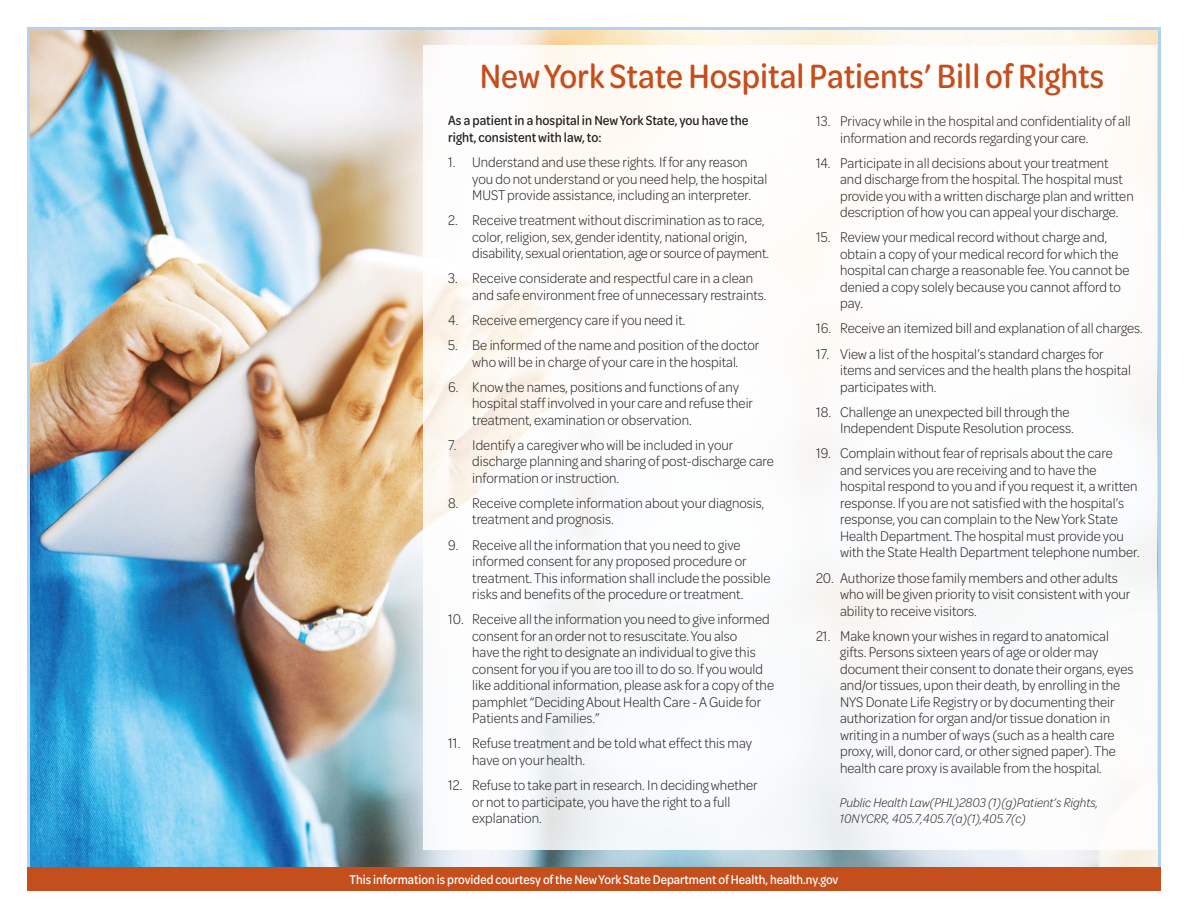
<style>
.page{position:relative;width:1188px;height:918px;background:#fff}
.page>*{position:absolute;margin:0;border:0;box-sizing:border-box;transform-origin:0 0}
.t1{font:500 36px "Omnes Cond";color:#c54e1d}
.t2{font:300 15px/16.5px "Omnes Cond";color:#231f20}
.t3{font:500 14.25px/17.1px "Omnes Cond";color:#231f20}
.t4{font:500 13.5px "Omnes Cond";color:#fff}
.t5{font:italic 300 13.5px/16.2px "Omnes Cond";color:#231f20}
</style>
<div class="page">
<img style="left:31px;top:31px;width:1126px;height:836px">
<div style="left:423px;top:45px;width:734px;height:805px;background:#fff"></div>
<div style="left:27px;top:867px;width:1134px;height:24px;background:#c54e1d"></div>
<h1 class="t1" style="left:480px;top:52px;width:626px">New York State Hospital Patients’ Bill of Rights</h1>
<p class="t3" style="left:448px;top:111px;width:302px">As a patient in a hospital in New York State, you have the right, consistent with law, to:</p>
<p class="t2" style="left:472px;top:153px;width:297px;text-indent:-24px">1. Understand and use these rights. If for any reason you do not understand or you need help, the hospital<br>MUST provide assistance, including an interpreter.</p>
<p class="t2" style="left:472px;top:211px;width:298px;text-indent:-24px">2. Receive treatment without discrimination as to race, color, religion, sex, gender identity, national origin, disability, sexual orientation, age or source of payment.</p>
<p class="t2" style="left:472px;top:269px;width:296px;text-indent:-24px">3. Receive considerate and respectful care in a clean and safe environment free of unnecessary restraints.</p>
<p class="t2" style="left:448px;top:311px;width:239px">4. Receive emergency care if you need it.</p>
<p class="t2" style="left:448px;top:336px;width:313px;text-align:center">5. Be informed of the name and position of the doctor who will be in charge of your care in the hospital.</p>
<p class="t2" style="left:472px;top:378px;width:282px;text-indent:-24px">6. Know the names, positions and functions of any hospital staff involved in your care and refuse their treatment, examination or observation.</p>
<p class="t2" style="left:472px;top:436px;width:303px;text-indent:-24px">7. Identify a caregiver who will be included in your discharge planning and sharing of post-discharge care information or instruction.</p>
<p class="t2" style="left:472px;top:494px;width:294px;text-indent:-24px">8. Receive complete information about your diagnosis, treatment and prognosis.</p>
<p class="t2" style="left:472px;top:536px;width:300px;text-indent:-24px">9. Receive all the information that you need to give informed consent for any proposed procedure or treatment. This information shall include the possible risks and benefits of the procedure or treatment.</p>
<p class="t2" style="left:472px;top:610px;width:303px;text-indent:-24px">10. Receive all the information you need to give informed consent for an order not to resuscitate. You also<br>have the right to designate an individual to give this consent for you if you are too ill to do so. If you would like additional information, please ask for a copy of the pamphlet “Deciding About Health Care - A Guide for Patients and Families.”</p>
<p class="t2" style="left:472px;top:735px;width:281px;text-indent:-24px">11. Refuse treatment and be told what effect this may have on your health.</p>
<p class="t2" style="left:472px;top:776px;width:287px;text-indent:-24px">12. Refuse to take part in research. In deciding whether or not to participate, you have the right to a full explanation.</p>
<p class="t2" style="left:840px;top:112px;width:292px;text-indent:-24px">13. Privacy while in the hospital and confidentiality of all information and records regarding your care.</p>
<p class="t2" style="left:840px;top:154px;width:295px;text-indent:-24px">14. Participate in all decisions about your treatment and discharge from the hospital. The hospital must provide you with a written discharge plan and written description of how you can appeal your discharge.</p>
<p class="t2" style="left:840px;top:228px;width:291px;text-indent:-24px">15. Review your medical record without charge and, obtain a copy of your medical record for which the hospital can charge a reasonable fee. You cannot be denied a copy solely because you cannot afford to pay.</p>
<p class="t2" style="left:816px;top:320px;width:328px">16. Receive an itemized bill and explanation of all charges.</p>
<p class="t2" style="left:840px;top:345px;width:292px;text-indent:-24px">17. View a list of the hospital’s standard charges for items and services and the health plans the hospital participates with.</p>
<p class="t2" style="left:816px;top:403px;width:259px;text-align:right">18. Challenge an unexpected bill through the<br>Independent Dispute Resolution process.</p>
<p class="t2" style="left:840px;top:444px;width:301px;text-indent:-24px">19. Complain without fear of reprisals about the care<br>and services you are receiving and to have the hospital respond to you and if you request it, a written response. If you are not satisfied with the hospital’s response, you can complain to the New York State Health Department. The hospital must provide you with the State Health Department telephone number.</p>
<p class="t2" style="left:840px;top:569px;width:292px;text-indent:-24px">20. Authorize those family members and other adults who will be given priority to visit consistent with your ability to receive visitors.</p>
<p class="t2" style="left:840px;top:627px;width:295px;text-indent:-24px">21. Make known your wishes in regard to anatomical gifts. Persons sixteen years of age or older may document their consent to donate their organs, eyes and/or tissues, upon their death, by enrolling in the NYS Donate Life Registry or by documenting their authorization for organ and/or tissue donation in writing in a number of ways (such as a health care proxy, will, donor card, or other signed paper). The health care proxy is available from the hospital.</p>
<p class="t5" style="left:840px;top:794px;width:260px">Public Health Law(PHL)2803 (1)(g)Patient’s Rights,<br>10NYCRR, 405.7,405.7(a)(1),405.7(c)</p>
<p class="t4" style="left:350px;top:871px;width:490px">This information is provided courtesy of the New York State Department of Health, health.ny.gov</p>
</div>
